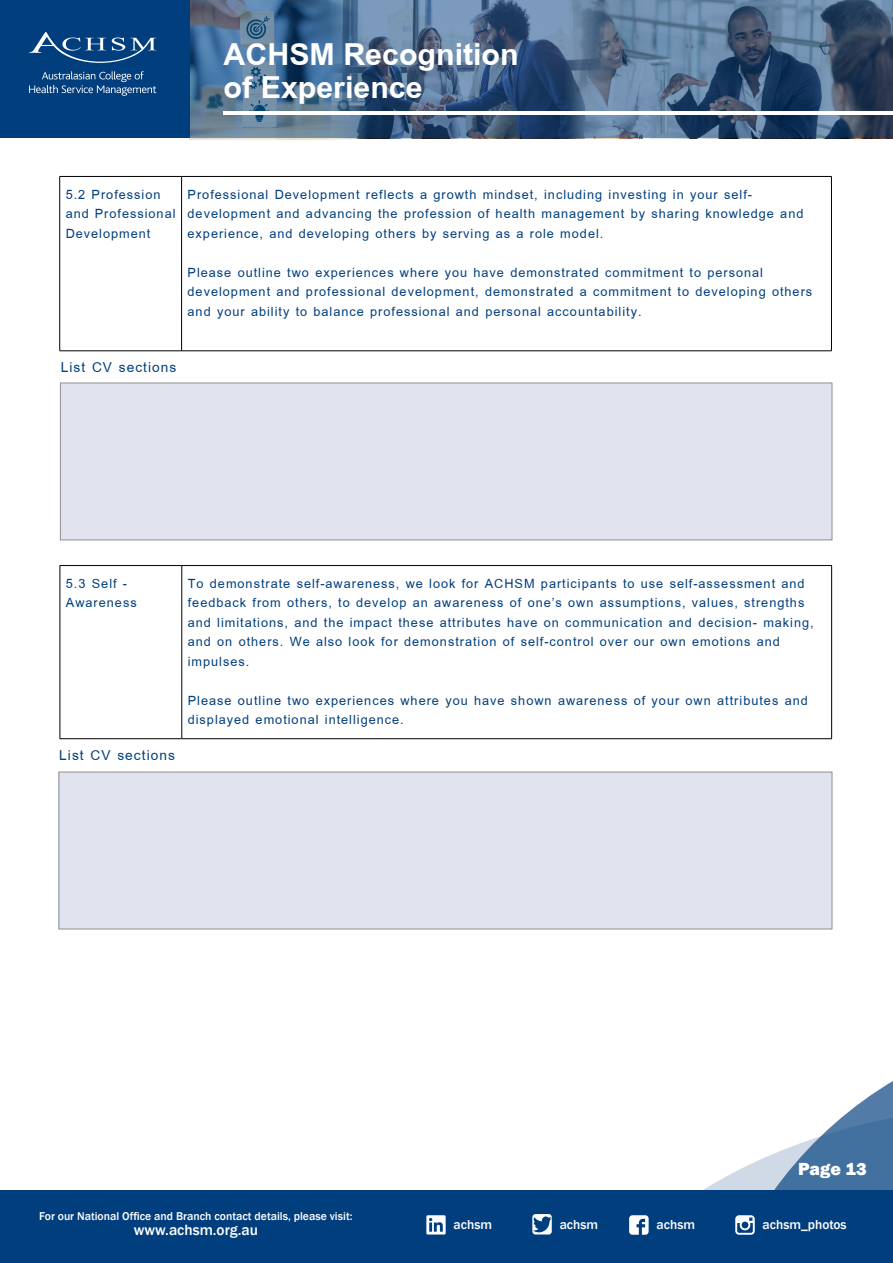
<style>
.page{position:relative;width:893px;height:1263px;background:#fff}
.page>*{position:absolute;margin:0;border:0;box-sizing:border-box;transform-origin:0 0}
.t1{font:700 46.5px/33px "Browallia New";color:#fff}
.t2{font:21px "Browallia New";letter-spacing:.05em;color:#003e7e}
.t3{font:19.5px/19.5px "Browallia New";letter-spacing:.05em;color:#003e7e}
.t4{font:800 18px "Franklin Gothic";color:#fff}
.t5{font:500 15.3px "Franklin Gothic";color:#fff}
.t6{font:500 13.35px "Franklin Gothic";color:#fff}
.t7{font:500 11.7px "Franklin Gothic";color:#fff}
</style>
<div class="page">
<svg style="left:530px;top:1081px;width:363px;height:110px"></svg>
<svg style="left:190px;top:0;width:703px;height:138px;background:#4b6889"></svg>
<div style="left:0;top:0;width:190px;height:138px;background:#003e7e"></div>
<div style="left:0;top:1191px;width:893px;height:72px;background:#003e7e"></div>
<svg style="left:426px;top:1215px;width:20px;height:19px"></svg>
<svg style="left:735px;top:1215px;width:20px;height:20px"></svg>
<svg style="left:629px;top:1215px;width:20px;height:20px"></svg>
<svg style="left:532px;top:1214px;width:20px;height:20px"></svg>
<svg style="left:29px;top:32px;width:127px;height:31px"></svg>
<svg style="left:29px;top:71px;width:127px;height:25px"></svg>
<hr style="left:224px;top:112px;width:669px;height:3px;background:#fff">
<div style="left:59px;top:772px;width:773px;height:157px;background:#e1e4ef"></div>
<hr style="left:60px;top:565px;width:122px;height:1px;background:#000">
<hr style="left:60px;top:566px;width:1px;height:172px;background:#000">
<hr style="left:182px;top:565px;width:650px;height:1px;background:#000">
<hr style="left:181px;top:566px;width:1px;height:172px;background:#000">
<hr style="left:831px;top:566px;width:1px;height:172px;background:#000">
<hr style="left:60px;top:738px;width:122px;height:1px;background:#000">
<hr style="left:182px;top:738px;width:650px;height:1px;background:#000">
<div style="left:60px;top:383px;width:772px;height:157px;background:#e1e4ef"></div>
<hr style="left:60px;top:176px;width:122px;height:1px;background:#000">
<hr style="left:59px;top:177px;width:1px;height:174px;background:#000">
<hr style="left:182px;top:176px;width:650px;height:1px;background:#000">
<hr style="left:181px;top:177px;width:1px;height:174px;background:#000">
<hr style="left:831px;top:177px;width:1px;height:174px;background:#000">
<hr style="left:60px;top:351px;width:122px;height:1px;background:#000">
<hr style="left:182px;top:351px;width:650px;height:1px;background:#000">
<h1 class="t1" style="left:224px;top:34px;width:297px">ACHSM Recognition of Experience</h1>
<p class="t3" style="left:66px;top:184px;width:111px">5.2 Profession and Professional<br>Development</p>
<p class="t3" style="left:188px;top:184px;width:617px">Professional Development reflects a growth mindset, including investing in your self&shy;development and advancing the profession of health management by sharing knowledge and experience, and developing others by serving as a role model.</p>
<p class="t3" style="left:188px;top:262px;width:626px">Please outline two experiences where you have demonstrated commitment to personal development and professional development, demonstrated a commitment to developing others and your ability to balance professional and personal accountability.</p>
<p class="t2" style="left:61px;top:354px;width:117px">List CV sections</p>
<p class="t3" style="left:66px;top:573px;width:72px">5.3 Self -<br>Awareness</p>
<p class="t3" style="left:188px;top:573px;width:627px">To demonstrate self-awareness, we look for ACHSM participants to use self-assessment and feedback from others, to develop an awareness of one’s own assumptions, values, strengths and limitations, and the impact these attributes have on communication and decision- making, and on others. We also look for demonstration of self-control over our own emotions and impulses.</p>
<p class="t3" style="left:188px;top:690px;width:622px">Please outline two experiences where you have shown awareness of your own attributes and displayed emotional intelligence.</p>
<p class="t2" style="left:59px;top:742px;width:117px">List CV sections</p>
<p class="t4" style="left:798px;top:1158px;width:70px">Page 13</p>
<p class="t7" style="left:39px;top:1209px;width:315px">For our National Office and Branch contact details, please visit:</p>
<p class="t5" style="left:134px;top:1221px;width:126px">www.achsm.org.au</p>
<p class="t6" style="left:454px;top:1217px;width:40px">achsm</p>
<p class="t6" style="left:560px;top:1217px;width:40px">achsm</p>
<p class="t6" style="left:656px;top:1217px;width:40px">achsm</p>
<p class="t6" style="left:763px;top:1217px;width:85px">achsm_photos</p>
</div>
